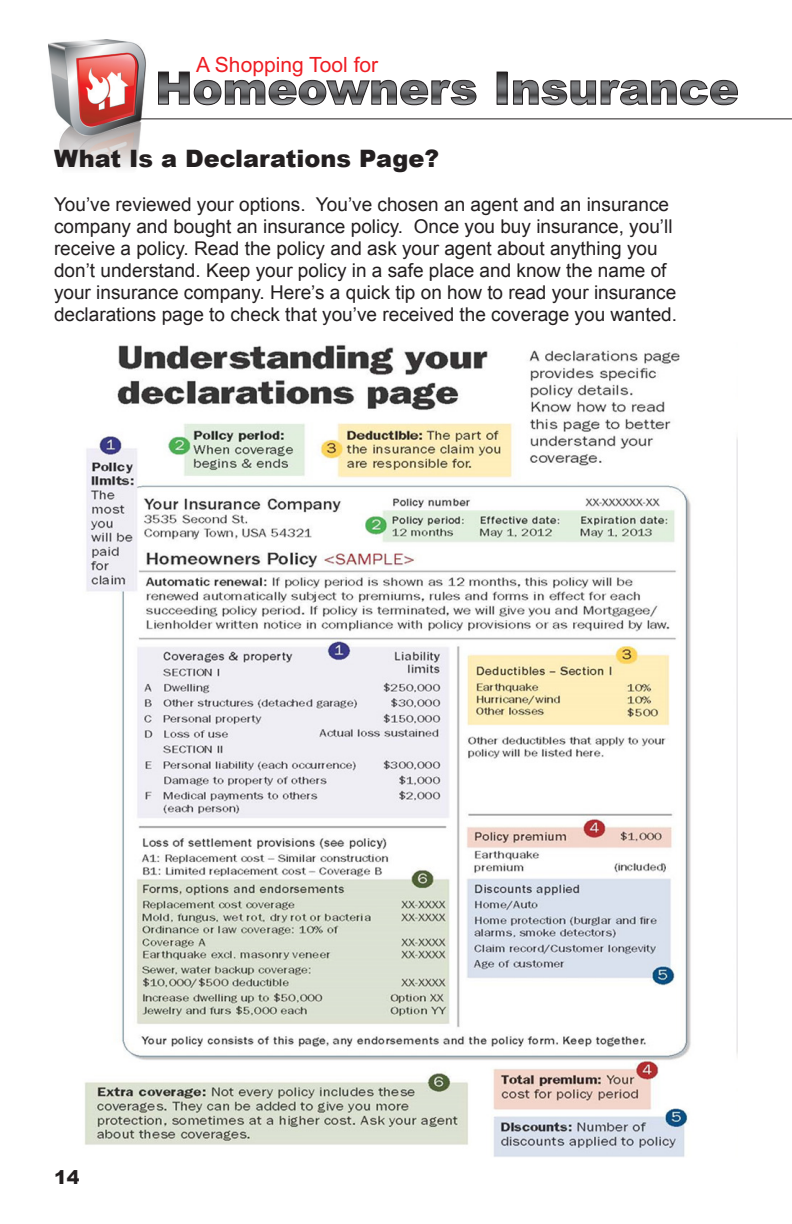
<style>
.page{position:relative;width:792px;height:1224px;background:#fff}
.page>*{position:absolute;margin:0;border:0;box-sizing:border-box;transform-origin:0 0}
.t1{font:900 24px "Arial";color:#231f20}
.t2{font:21px "Arial";color:#ee1d23}
.Body{font:19px/22px "Arial";color:#231f20}
.t3{font:900 19px "Arial";color:#231f20}
</style>
<div class="page">
<svg style="left:158px;top:71px;width:319px;height:34px"></svg>
<svg style="left:499px;top:74px;width:7px;height:29px"></svg>
<div style="left:497px;top:72px;width:11px;height:33px;border:1px solid #231f20"></div>
<svg style="left:513px;top:79px;width:225px;height:26px"></svg>
<img style="left:49px;top:40px;width:100px;height:129px">
<hr style="left:141px;top:118px;width:651px;height:1px;background:#231f20">
<img style="left:84px;top:344px;width:654px;height:813px">
<p class="t2" style="left:196px;top:51px;width:184px">A Shopping Tool for</p>
<p class="t1" style="left:54px;top:141px;width:387px">What Is a Declarations Page?</p>
<p class="Body" style="left:54px;top:194px;width:625px">You’ve reviewed your options. You’ve chosen an agent and an insurance company and bought an insurance policy. Once you buy insurance, you’ll receive a policy. Read the policy and ask your agent about anything you don’t understand. Keep your policy in a safe place and know the name of your insurance company. Here’s a quick tip on how to read your insurance declarations page to check that you’ve received the coverage you wanted.</p>
<p class="t3" style="left:54px;top:1163px;width:27px">14</p>
</div>
